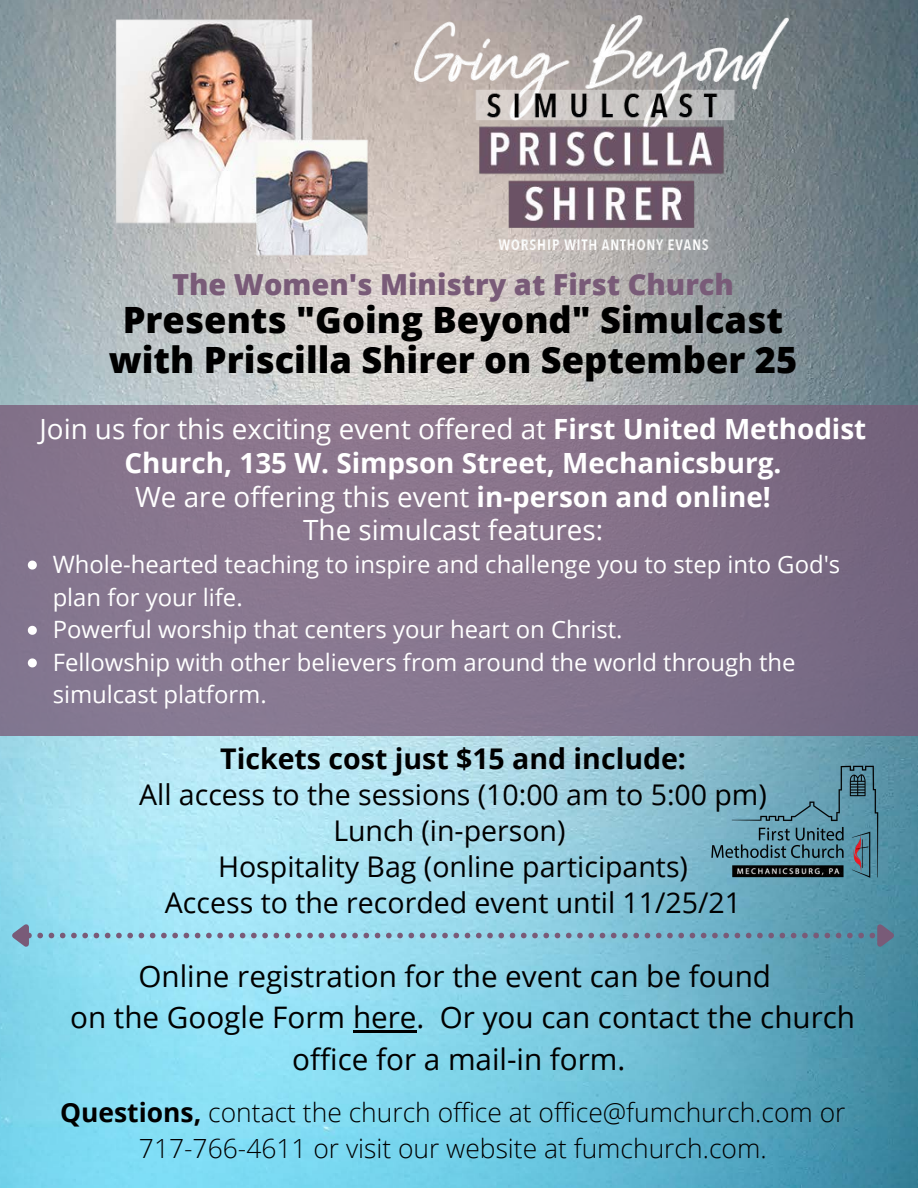
<style>
.page{position:relative;width:918px;height:1188px;background:#fff}
.page>*{position:absolute;margin:0;border:0;box-sizing:border-box;transform-origin:0 0}
.t1{font:800 36.3px "Open Sans";color:#000}
.t2{font:29.7px/41.4px "Open Sans";color:#000;text-align:center}
.t3{font:800 28.95px "Open Sans";color:#795b78}
.t4{font:28.5px "Open Sans";color:#000}
.t5{font:700 28.5px "Open Sans";color:#000}
.t6{font:700 27.9px/33.8px "Open Sans";color:#fff;text-align:center}
.t7{font:27.9px "Open Sans";color:#fff}
.t8{font:300 26.4px "Open Sans";color:#000}
.t9{font:23.85px/32.7px "Open Sans";color:#fff}
.s1{font-weight:400}
.s2{font-weight:700}
</style>
<div class="page">
<img style="left:0;top:0;width:918px;height:1188px">
<img style="left:110px;top:0;width:734px;height:267px">
<div style="left:0;top:405px;width:918px;height:331px;background:linear-gradient(to right,#8c7b93,#7b6a83)"></div>
<svg style="left:28px;top:561px;width:9px;height:9px"></svg>
<svg style="left:28px;top:626px;width:9px;height:9px"></svg>
<svg style="left:28px;top:658px;width:9px;height:9px"></svg>
<img style="left:699px;top:760px;width:195px;height:127px">
<hr style="left:353px;top:1030px;width:64px;height:2px;background:#000">
<svg style="left:6px;top:919px;width:895px;height:36px;background:#86c3d8"></svg>
<p class="t3" style="left:172px;top:264px;width:563px">The Women's Ministry at First Church</p>
<p class="t1" style="left:123px;top:294px;width:662px">Presents "Going Beyond" Simulcast</p>
<p class="t1" style="left:109px;top:334px;width:690px">with Priscilla Shirer on September 25</p>
<p class="t6" style="left:39px;top:411px;width:829px"><span class="s1">Join us for this exciting event offered at</span> First United Methodist<br>Church, 135 W. Simpson Street, Mechanicsburg.</p>
<p class="t7" style="left:135px;top:477px;width:637px">We are offering this event <span class="s2">in-person and online!</span></p>
<p class="t7" style="left:303px;top:511px;width:301px">The simulcast features:</p>
<p class="t9" style="left:53px;top:547px;width:789px">Whole-hearted teaching to inspire and challenge you to step into God's plan for your life.</p>
<p class="t9" style="left:53px;top:613px;width:571px">Powerful worship that centers your heart on Christ.</p>
<p class="t9" style="left:53px;top:645px;width:744px">Fellowship with other believers from around the world through the simulcast platform.</p>
<p class="t5" style="left:220px;top:738px;width:467px">Tickets cost just $15 and include:</p>
<p class="t4" style="left:139px;top:774px;width:629px">All access to the sessions (10:00 am to 5:00 pm)</p>
<p class="t4" style="left:333px;top:810px;width:234px">Lunch (in-person)</p>
<p class="t4" style="left:218px;top:846px;width:471px">Hospitality Bag (online participants)</p>
<p class="t4" style="left:165px;top:882px;width:578px">Access to the recorded event until 11/25/21</p>
<p class="t2" style="left:139px;top:955px;width:634px">Online registration for the event can be found</p>
<p class="t2" style="left:70px;top:996px;width:787px">on the Google Form here. Or you can contact the church office for a mail-in form.</p>
<p class="t8" style="left:60px;top:1093px;width:787px"><span class="s2">Questions,</span> contact the church office at office@fumchurch.com or</p>
<p class="t8" style="left:139px;top:1130px;width:629px">717-766-4611 or visit our website at fumchurch.com.</p>
</div>
